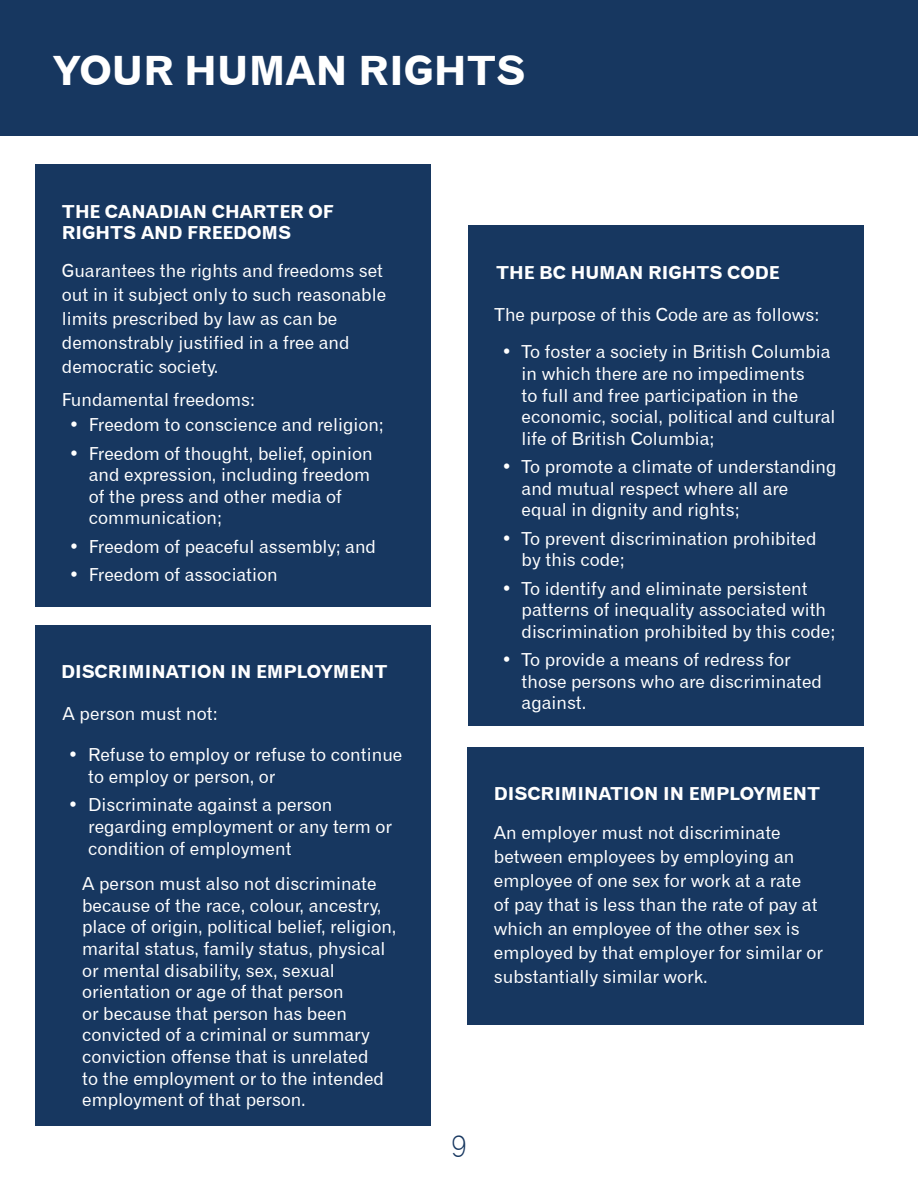
<style>
.page{position:relative;width:918px;height:1188px;background:#fff}
.page>*{position:absolute;margin:0;border:0;box-sizing:border-box;transform-origin:0 0}
.t1{font:40.5px "Gothic 720 BT Bold B";color:#fff}
.t2{font:30px "Gothic 720 BT Light B";color:#173760}
.t3{font:18px/21.6px "Gothic 720 BT Roman B";color:#fff}
.t4{font:18px/21.6px "Gothic 720 BT Bold B";color:#fff}
</style>
<div class="page">
<div style="left:0;top:0;width:918px;height:136px;background:#173760"></div>
<div style="left:35px;top:164px;width:396px;height:443px;background:#173760"></div>
<div style="left:35px;top:625px;width:396px;height:501px;background:#173760"></div>
<div style="left:467px;top:747px;width:396px;height:278px;background:#173760"></div>
<div style="left:468px;top:225px;width:396px;height:501px;background:#173760"></div>
<hr style="left:917px;top:0;width:1px;height:1188px;background:#173760">
<h1 class="t1" style="left:54px;top:46px;width:474px">YOUR HUMAN RIGHTS</h1>
<p class="t4" style="left:62px;top:200px;width:273px">THE CANADIAN CHARTER OF<br>RIGHTS AND FREEDOMS</p>
<p class="t3" style="left:62px;top:259px;width:323px">Guarantees the rights and freedoms set</p>
<p class="t4" style="left:496px;top:261px;width:285px">THE BC HUMAN RIGHTS CODE</p>
<p class="t3" style="left:62px;top:282px;width:326px;line-height:24px">out in it subject only to such reasonable limits prescribed by law as can be demonstrably justified in a free and democratic society.</p>
<p class="t3" style="left:62px;top:388px;width:195px">Fundamental freedoms:</p>
<p class="t3" style="left:495px;top:304px;width:326px">The purpose of this Code are as follows:</p>
<p class="t3" style="left:522px;top:341px;width:315px;text-indent:-20px">• To foster a society in British Columbia in which there are no impediments<br>to full and free participation in the economic, social, political and cultural life of British Columbia;</p>
<p class="t3" style="left:522px;top:456px;width:316px;text-indent:-20px">• To promote a climate of understanding and mutual respect where all are equal in dignity and rights;</p>
<p class="t3" style="left:522px;top:527px;width:296px;text-indent:-20px">• To prevent discrimination prohibited by this code;</p>
<p class="t3" style="left:522px;top:577px;width:315px;text-indent:-20px">• To identify and eliminate persistent patterns of inequality associated with discrimination prohibited by this code;</p>
<p class="t3" style="left:522px;top:649px;width:302px;text-indent:-20px">• To provide a means of redress for those persons who are discriminated against.</p>
<p class="t3" style="left:69px;top:414px;width:317px">• Freedom to conscience and religion;</p>
<p class="t3" style="left:89px;top:442px;width:285px;text-indent:-20px">• Freedom of thought, belief, opinion and expression, including freedom of the press and other media of communication;</p>
<p class="t3" style="left:69px;top:535px;width:309px">• Freedom of peaceful assembly; and</p>
<p class="t3" style="left:69px;top:564px;width:211px">• Freedom of association</p>
<p class="t4" style="left:61px;top:661px;width:328px">DISCRIMINATION IN EMPLOYMENT</p>
<p class="t3" style="left:63px;top:703px;width:157px">A person must not:</p>
<p class="t3" style="left:88px;top:744px;width:316px;text-indent:-20px">• Refuse to employ or refuse to continue to employ or person, or</p>
<p class="t3" style="left:88px;top:794px;width:305px;text-indent:-20px">• Discriminate against a person regarding employment or any term or condition of employment</p>
<p class="t3" style="left:82px;top:873px;width:316px">A person must also not discriminate because of the race, colour, ancestry, place of origin, political belief, religion, marital status, family status, physical or mental disability, sex, sexual orientation or age of that person<br>or because that person has been convicted of a criminal or summary conviction offense that is unrelated<br>to the employment or to the intended employment of that person.</p>
<p class="t4" style="left:494px;top:783px;width:328px">DISCRIMINATION IN EMPLOYMENT</p>
<p class="t3" style="left:494px;top:820px;width:331px;line-height:24px">An employer must not discriminate between employees by employing an employee of one sex for work at a rate<br>of pay that is less than the rate of pay at which an employee of the other sex is employed by that employer for similar or substantially similar work.</p>
<h2 class="t2" style="left:451px;top:1128px;width:17px">9</h2>
</div>
